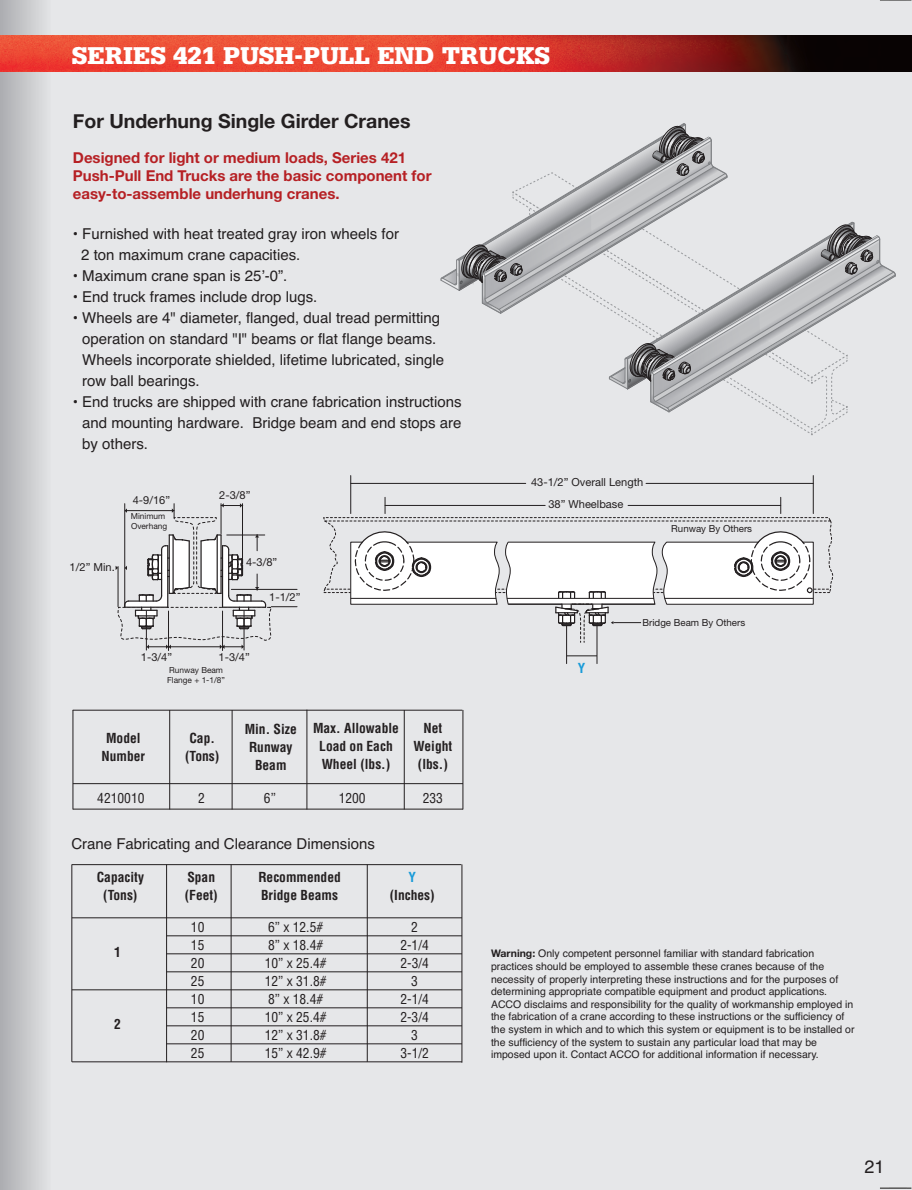
<style>
.page{position:relative;width:912px;height:1190px;background:#e6e7e9}
.page>*{position:absolute;margin:0;border:0;box-sizing:border-box;transform-origin:0 0}
.t1{font:900 25.65px "Serifa";color:#fff}
.t2{font:700 19.5px "Helvetica Neue";color:#231f20}
.t3{font:18px "Helvetica";color:#231f20}
.t4{font:15px/21px "Helvetica";color:#231f20}
.t5{font:700 15px/18px "Helvetica Neue";color:#b62024}
.t6{font:700 condensed 13.5px/18px "Helvetica";color:#231f20;text-align:center}
.t7{font:condensed 13.5px "Helvetica";color:#231f20}
.t8{font:700 condensed 13.5px "Helvetica";color:#199bd8}
.t9{font:11.1px "Helvetica Neue";color:#231f20}
.t10{font:10.5px/12.6px "Helvetica";color:#231f20}
.t11{font:9.75px "Helvetica Neue";color:#231f20}
.t12{font:8.25px/10.1px "Helvetica Neue";color:#231f20}
.s1{font-family:"Helvetica Neue";font-weight:700}
</style>
<div class="page">
<div style="left:0;top:0;width:51px;height:1190px;background:linear-gradient(to right,#abacb0,#e3e4e5)"></div>
<img style="left:0;top:35px;width:912px;height:36px">
<hr style="left:73px;top:783px;width:390px;height:1px;background:#231f20">
<hr style="left:73px;top:809px;width:390px;height:1px;background:#231f20">
<hr style="left:169px;top:710px;width:1px;height:99px;background:#231f20">
<hr style="left:232px;top:710px;width:1px;height:99px;background:#231f20">
<hr style="left:404px;top:710px;width:1px;height:99px;background:#231f20">
<hr style="left:307px;top:710px;width:1px;height:99px;background:#231f20">
<hr style="left:463px;top:710px;width:1px;height:99px;background:#231f20">
<hr style="left:73px;top:710px;width:389px;height:1px;background:#231f20">
<hr style="left:72px;top:917px;width:390px;height:1px;background:#231f20">
<hr style="left:166px;top:935px;width:296px;height:1px;background:#231f20">
<hr style="left:166px;top:953px;width:296px;height:1px;background:#231f20">
<hr style="left:166px;top:971px;width:296px;height:1px;background:#231f20">
<hr style="left:72px;top:989px;width:390px;height:1px;background:#231f20">
<hr style="left:166px;top:1007px;width:296px;height:1px;background:#231f20">
<hr style="left:166px;top:1025px;width:296px;height:1px;background:#231f20">
<hr style="left:166px;top:1043px;width:296px;height:1px;background:#231f20">
<hr style="left:72px;top:1061px;width:390px;height:1px;background:#231f20">
<hr style="left:166px;top:864px;width:1px;height:198px;background:#231f20">
<hr style="left:231px;top:864px;width:1px;height:198px;background:#231f20">
<hr style="left:367px;top:864px;width:1px;height:198px;background:#231f20">
<hr style="left:462px;top:864px;width:1px;height:199px;background:#231f20">
<hr style="left:73px;top:710px;width:1px;height:99px;background:#231f20">
<hr style="left:71px;top:864px;width:1px;height:198px;background:#231f20">
<hr style="left:72px;top:864px;width:389px;height:1px;background:#231f20">
<hr style="left:350px;top:476px;width:1px;height:38px;background:#231f20">
<hr style="left:566px;top:626px;width:1px;height:38px;background:#231f20">
<hr style="left:597px;top:626px;width:1px;height:38px;background:#231f20">
<hr style="left:813px;top:476px;width:1px;height:38px;background:#231f20">
<hr style="left:168px;top:611px;width:1px;height:39px;background:#231f20">
<hr style="left:222px;top:611px;width:1px;height:39px;background:#231f20">
<hr style="left:146px;top:611px;width:1px;height:39px;background:#231f20">
<hr style="left:244px;top:611px;width:1px;height:39px;background:#231f20">
<hr style="left:351px;top:483px;width:175px;height:1px;background:#231f20">
<hr style="left:646px;top:483px;width:167px;height:1px;background:#231f20">
<hr style="left:567px;top:655px;width:30px;height:1px;background:#231f20">
<svg style="left:323px;top:497px;width:511px;height:145px"></svg>
<svg style="left:116px;top:503px;width:181px;height:146px"></svg>
<svg style="left:440px;top:123px;width:456px;height:313px"></svg>
<svg style="left:880px;top:0;width:32px;height:1px"></svg>
<svg style="left:880px;top:1187px;width:32px;height:2px"></svg>
<h1 class="t1" style="left:72px;top:47px;width:480px">SERIES 421 PUSH-PULL END TRUCKS</h1>
<h2 class="t2" style="left:73px;top:109px;width:339px">For Underhung Single Girder Cranes</h2>
<h3 class="t5" style="left:73px;top:150px;width:360px">Designed for light or medium loads, Series 421<br>Push-Pull End Trucks are the basic component for easy-to-assemble underhung cranes.</h3>
<h3 class="t4" style="left:81px;top:223px;width:319px;text-indent:-8px">• Furnished with heat treated gray iron wheels for<br>2 ton maximum crane capacities.</h3>
<h3 class="t4" style="left:73px;top:265px;width:216px">• Maximum crane span is 25’-0”.</h3>
<h3 class="t4" style="left:73px;top:286px;width:246px">• End truck frames include drop lugs.</h3>
<h3 class="t4" style="left:82px;top:307px;width:363px;text-indent:-9px">• Wheels are 4" diameter, flanged, dual tread permitting operation on standard "I" beams or flat flange beams.<br>Wheels incorporate shielded, lifetime lubricated, single row ball bearings.</h3>
<h3 class="t4" style="left:82px;top:391px;width:381px;text-align:justify;text-indent:-9px">• End trucks are shipped with crane fabrication instructions and mounting hardware. Bridge beam and end stops are by others.</h3>
<p class="t9" style="left:70px;top:563px;width:47px">1/2” Min.</p>
<p class="t9" style="left:133px;top:496px;width:39px">4-9/16”</p>
<p class="t12" style="left:131px;top:512px;width:38px">Minimum<br>Overhang</p>
<p class="t9" style="left:219px;top:491px;width:33px">2-3/8”</p>
<p class="t9" style="left:246px;top:558px;width:33px">4-3/8”</p>
<p class="t9" style="left:269px;top:593px;width:33px">1-1/2”</p>
<p class="t9" style="left:141px;top:653px;width:33px">1-3/4”</p>
<p class="t9" style="left:219px;top:653px;width:33px">1-3/4”</p>
<p class="t12" style="left:167px;top:666px;width:59px">Runway Beam<br>Flange + 1-1/8”</p>
<p class="t6" style="left:102px;top:729px;width:45px">Model<br>Number</p>
<p class="t6" style="left:185px;top:729px;width:36px">Cap. (Tons)</p>
<p class="t6" style="left:245px;top:720px;width:54px">Min. Size<br>Runway<br>Beam</p>
<p class="t6" style="left:413px;top:720px;width:40px">Net<br>Weight (lbs.)</p>
<p class="t6" style="left:313px;top:720px;width:87px">Max. Allowable<br>Load on Each<br>Wheel (lbs.)</p>
<p class="t7" style="left:97px;top:790px;width:49px">4210010</p>
<p class="t7" style="left:198px;top:790px;width:8px">2</p>
<p class="t7" style="left:264px;top:790px;width:14px">6”</p>
<p class="t7" style="left:339px;top:790px;width:28px">1200</p>
<p class="t7" style="left:423px;top:790px;width:22px">233</p>
<h3 class="t4" style="left:71px;top:833px;width:305px">Crane Fabricating and Clearance Dimensions</h3>
<p class="t6" style="left:97px;top:868px;width:49px">Capacity (Tons)</p>
<p class="t6" style="left:185px;top:868px;width:34px;text-align:left">Span (Feet)</p>
<p class="t6" style="left:258px;top:868px;width:84px;text-align:left">Recommended<br>Bridge Beams</p>
<p class="t8" style="left:408px;top:869px;width:9px">Y</p>
<p class="t6" style="left:390px;top:886px;width:46px">(Inches)</p>
<p class="t6" style="left:114px;top:943px;width:8px">1</p>
<p class="t6" style="left:114px;top:1015px;width:8px">2</p>
<p class="t7" style="left:191px;top:919px;width:15px">10</p>
<p class="t7" style="left:268px;top:919px;width:57px">6” x 12.5#</p>
<p class="t7" style="left:411px;top:919px;width:8px">2</p>
<p class="t7" style="left:191px;top:937px;width:15px">15</p>
<p class="t7" style="left:268px;top:937px;width:57px">8” x 18.4#</p>
<p class="t7" style="left:400px;top:937px;width:30px">2-1/4</p>
<p class="t7" style="left:191px;top:955px;width:15px">20</p>
<p class="t7" style="left:265px;top:955px;width:63px">10” x 25.4#</p>
<p class="t7" style="left:400px;top:955px;width:30px">2-3/4</p>
<p class="t7" style="left:191px;top:973px;width:15px">25</p>
<p class="t7" style="left:265px;top:973px;width:63px">12” x 31.8#</p>
<p class="t7" style="left:411px;top:973px;width:8px">3</p>
<p class="t7" style="left:191px;top:991px;width:15px">10</p>
<p class="t7" style="left:268px;top:991px;width:57px">8” x 18.4#</p>
<p class="t7" style="left:400px;top:991px;width:30px">2-1/4</p>
<p class="t7" style="left:191px;top:1009px;width:15px">15</p>
<p class="t7" style="left:265px;top:1009px;width:63px">10” x 25.4#</p>
<p class="t7" style="left:400px;top:1009px;width:30px">2-3/4</p>
<p class="t7" style="left:191px;top:1027px;width:15px">20</p>
<p class="t7" style="left:265px;top:1027px;width:63px">12” x 31.8#</p>
<p class="t7" style="left:411px;top:1027px;width:8px">3</p>
<p class="t7" style="left:191px;top:1045px;width:15px">25</p>
<p class="t7" style="left:265px;top:1045px;width:63px">15” x 42.9#</p>
<p class="t7" style="left:400px;top:1045px;width:30px">3-1/2</p>
<p class="t9" style="left:531px;top:478px;width:114px">43-1/2” Overall Length</p>
<p class="t9" style="left:548px;top:500px;width:76px">38” Wheelbase</p>
<p class="t11" style="left:671px;top:525px;width:82px">Runway By Others</p>
<p class="t8" style="left:578px;top:660px;width:9px">Y</p>
<p class="t11" style="left:643px;top:618px;width:104px">Bridge Beam By Others</p>
<p class="t10" style="left:491px;top:947px;width:365px"><span class="s1">Warning:</span> Only competent personnel familiar with standard fabrication practices should be employed to assemble these cranes because of the necessity of properly interpreting these instructions and for the purposes of determining appropriate compatible equipment and product applications.<br>ACCO disclaims and responsibility for the quality of workmanship employed in the fabrication of a crane according to these instructions or the sufficiency of the system in which and to which this system or equipment is to be installed or the sufficiency of the system to sustain any particular load that may be imposed upon it. Contact ACCO for additional information if necessary.</p>
<h3 class="t3" style="left:865px;top:1156px;width:22px">21</h3>
</div>
